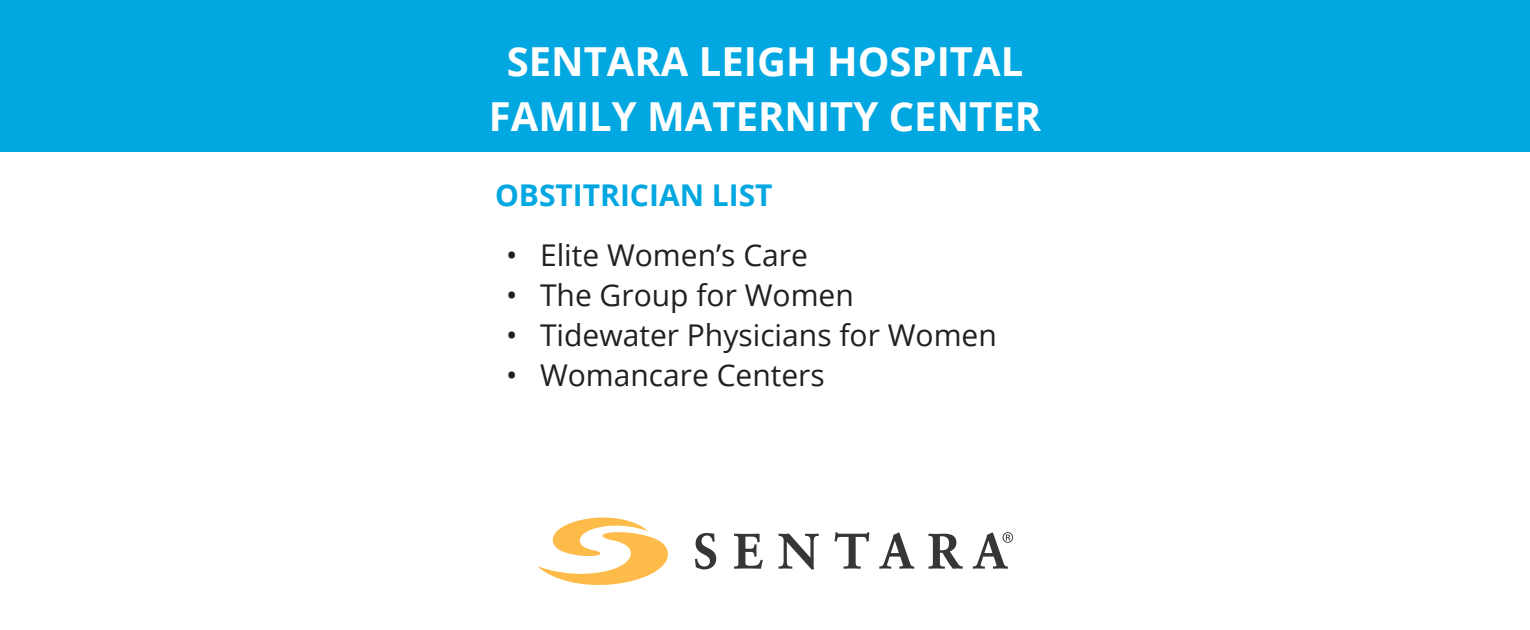
<style>
.page{position:relative;width:1530px;height:630px;background:#fff}
.page>*{position:absolute;margin:0;border:0;box-sizing:border-box;transform-origin:0 0}
.t1{font:700 40px/55px "Open Sans";color:#fff;text-align:center}
.t2{font:30px "Open Sans";color:#231f20}
.t3{font:700 30px "Open Sans";color:#00a7e1}
</style>
<div class="page">
<div style="left:0;top:0;width:1530px;height:151px;background:#00a7e1"></div>
<svg style="left:537px;top:518px;width:131px;height:67px"></svg>
<svg style="left:695px;top:533px;width:21px;height:36px"></svg>
<svg style="left:734px;top:534px;width:29px;height:35px"></svg>
<svg style="left:779px;top:534px;width:40px;height:35px"></svg>
<svg style="left:834px;top:532px;width:35px;height:37px"></svg>
<svg style="left:879px;top:532px;width:35px;height:37px"></svg>
<svg style="left:929px;top:534px;width:34px;height:35px"></svg>
<svg style="left:973px;top:532px;width:40px;height:37px"></svg>
<p class="t1" style="left:489px;top:33px;width:554px">SENTARA LEIGH HOSPITAL<br>FAMILY MATERNITY CENTER</p>
<p class="t3" style="left:495px;top:174px;width:279px">OBSTITRICIAN LIST</p>
<p class="t2" style="left:506px;top:235px;width:303px">• Elite Women’s Care</p>
<p class="t2" style="left:506px;top:275px;width:349px">• The Group for Women</p>
<p class="t2" style="left:506px;top:315px;width:492px">• Tidewater Physicians for Women</p>
<p class="t2" style="left:506px;top:355px;width:320px">• Womancare Centers</p>
</div>
